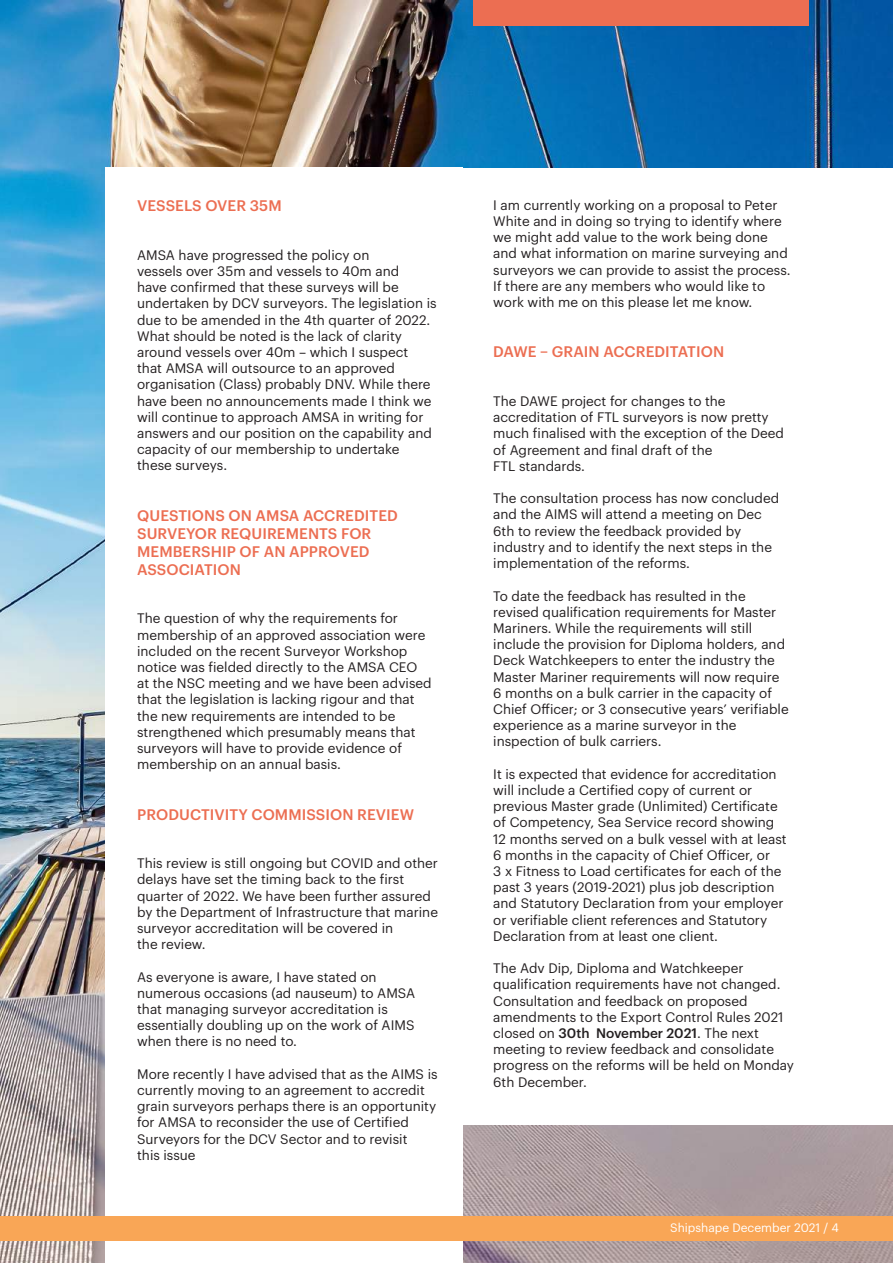
<style>
.page{position:relative;width:893px;height:1263px;background:#fff}
.page>*{position:absolute;margin:0;border:0;box-sizing:border-box;transform-origin:0 0}
.t1{font:500 15px/18px "Graphik";letter-spacing:.005em;color:#ec6e52}
.t2{font:13.5px/16.2px "Graphik";color:#231f20}
.t3{font:12px "Graphik";color:#fff}
.s1{font-weight:500}
</style>
<div class="page">
<img style="left:0;top:0;width:893px;height:1262px">
<div style="left:105px;top:168px;width:357px;height:1095px;background:#fff"></div>
<div style="left:462px;top:168px;width:431px;height:957px;background:#fff"></div>
<div style="left:0;top:1216px;width:893px;height:25px;background:#f9a656"></div>
<div style="left:473px;top:0;width:336px;height:26px;background:#ec6e52"></div>
<p class="t1" style="left:137px;top:195px;width:146px">VESSELS OVER 35M</p>
<p class="t2" style="left:137px;top:246px;width:301px">AMSA have progressed the policy on<br>vessels over 35m and vessels to 40m and<br>have confirmed that these surveys will be undertaken by DCV surveyors. The legislation is due to be amended in the 4th quarter of 2022.<br>What should be noted is the lack of clarity around vessels over 40m – which I suspect<br>that AMSA will outsource to an approved organisation (Class) probably DNV. While there have been no announcements made I think we will continue to approach AMSA in writing for answers and our position on the capability and capacity of our membership to undertake these surveys.</p>
<p class="t1" style="left:137px;top:505px;width:262px">QUESTIONS ON AMSA ACCREDITED<br>SURVEYOR REQUIREMENTS FOR<br>MEMBERSHIP OF AN APPROVED<br>ASSOCIATION</p>
<p class="t2" style="left:137px;top:609px;width:296px">The question of why the requirements for membership of an approved association were included on the recent Surveyor Workshop notice was fielded directly to the AMSA CEO at the NSC meeting and we have been advised that the legislation is lacking rigour and that the new requirements are intended to be strengthened which presumably means that surveyors will have to provide evidence of membership on an annual basis.</p>
<p class="t1" style="left:137px;top:804px;width:278px">PRODUCTIVITY COMMISSION REVIEW</p>
<p class="t2" style="left:137px;top:854px;width:302px">This review is still ongoing but COVID and other delays have set the timing back to the first quarter of 2022. We have been further assured by the Department of Infrastructure that marine surveyor accreditation will be covered in<br>the review.</p>
<p class="t2" style="left:137px;top:967px;width:280px">As everyone is aware, I have stated on numerous occasions (ad nauseum) to AMSA that managing surveyor accreditation is essentially doubling up on the work of AIMS when there is no need to.</p>
<p class="t2" style="left:137px;top:1065px;width:302px">More recently I have advised that as the AIMS is currently moving to an agreement to accredit grain surveyors perhaps there is an opportunity for AMSA to reconsider the use of Certified Surveyors for the DCV Sector and to revisit<br>this issue</p>
<p class="t2" style="left:493px;top:196px;width:299px">I am currently working on a proposal to Peter White and in doing so trying to identify where we might add value to the work being done and what information on marine surveying and surveyors we can provide to assist the process.<br>If there are any members who would like to work with me on this please let me know.</p>
<p class="t1" style="left:493px;top:342px;width:232px">DAWE – GRAIN ACCREDITATION</p>
<p class="t2" style="left:493px;top:392px;width:292px">The DAWE project for changes to the accreditation of FTL surveyors is now pretty much finalised with the exception of the Deed of Agreement and final draft of the<br>FTL standards.</p>
<p class="t2" style="left:493px;top:489px;width:287px">The consultation process has now concluded and the AIMS will attend a meeting on Dec 6th to review the feedback provided by industry and to identify the next steps in the implementation of the reforms.</p>
<p class="t2" style="left:493px;top:586px;width:297px">To date the feedback has resulted in the revised qualification requirements for Master Mariners. While the requirements will still include the provision for Diploma holders, and Deck Watchkeepers to enter the industry the Master Mariner requirements will now require 6 months on a bulk carrier in the capacity of Chief Officer; or 3 consecutive years’ verifiable experience as a marine surveyor in the inspection of bulk carriers.</p>
<p class="t2" style="left:493px;top:764px;width:295px">It is expected that evidence for accreditation will include a Certified copy of current or previous Master grade (Unlimited) Certificate of Competency, Sea Service record showing 12 months served on a bulk vessel with at least 6 months in the capacity of Chief Officer, or<br>3 x Fitness to Load certificates for each of the past 3 years (2019-2021) plus job description and Statutory Declaration from your employer or verifiable client references and Statutory Declaration from at least one client.</p>
<p class="t2" style="left:493px;top:959px;width:302px">The Adv Dip, Diploma and Watchkeeper qualification requirements have not changed.<br>Consultation and feedback on proposed amendments to the Export Control Rules 2021 closed on <span class="s1">30th November 2021</span>. The next meeting to review feedback and consolidate progress on the reforms will be held on Monday 6th December.</p>
<p class="t3" style="left:670px;top:1219px;width:170px">Shipshape December 2021 / 4</p>
</div>
